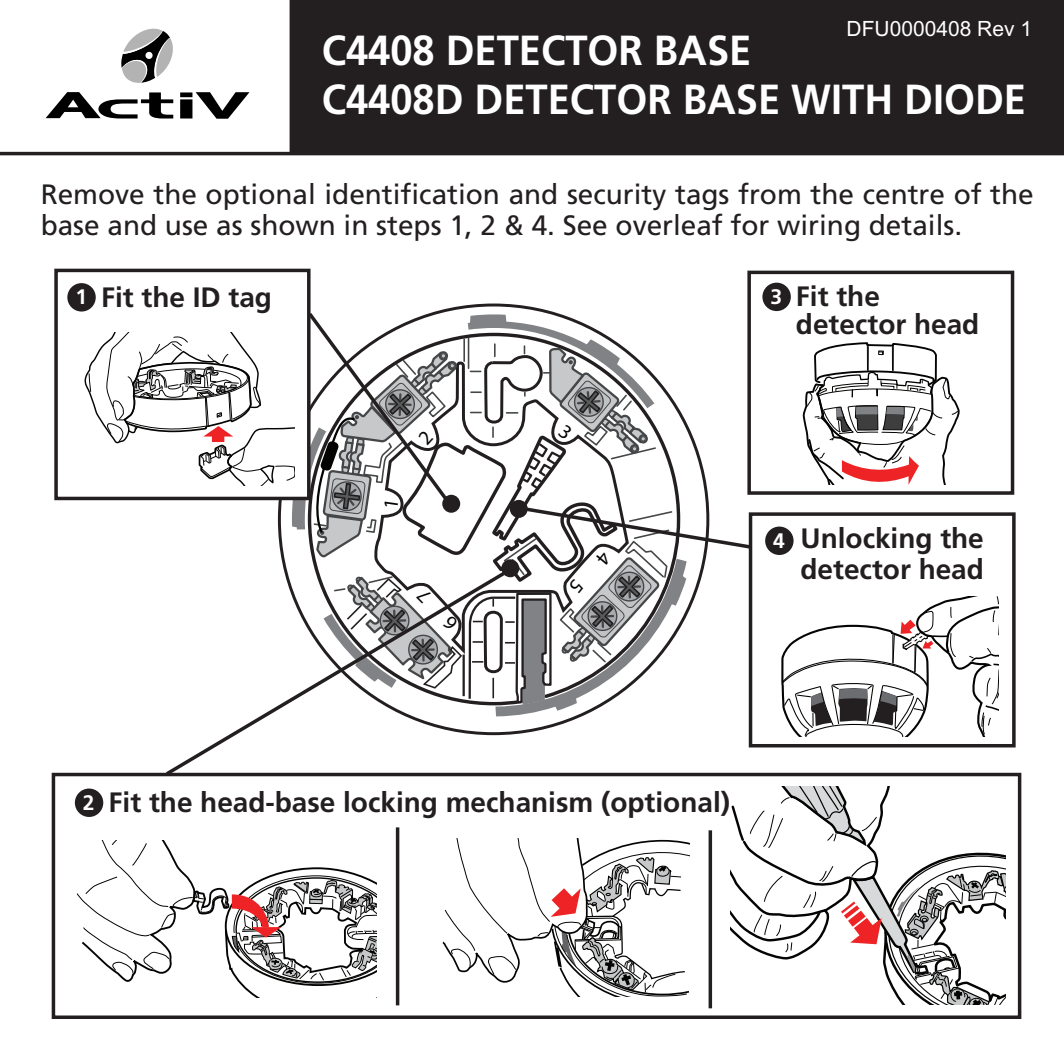
<style>
.page{position:relative;width:1064px;height:1047px;background:#fff}
.page>*{position:absolute;margin:0;border:0;box-sizing:border-box;transform-origin:0 0}
.t1{font:700 42px/49px "Frutiger";color:#fff;scale:.95 1}
.t2{font:28px/31.5px "Frutiger";color:#231f20}
.t3{font:700 28px/28px "Frutiger";color:#231f20}
.t4{font:21px "Arial";color:#fff}
.t5{font:700 21px "Frutiger";color:#fff}
</style>
<div class="page">
<div style="left:747px;top:270px;width:267px;height:224px;border:4px solid #231f20"></div>
<div style="left:292px;top:0;width:772px;height:153px;background:#231f20"></div>
<div style="left:52px;top:772px;width:969px;height:246px;border:4px solid #231f20"></div>
<div style="left:749px;top:512px;width:266px;height:235px;border:4px solid #231f20"></div>
<svg style="left:121px;top:28px;width:52px;height:55px"></svg>
<svg style="left:180px;top:92px;width:69px;height:27px"></svg>
<svg style="left:46px;top:92px;width:127px;height:26px"></svg>
<svg style="left:730px;top:786px;width:276px;height:218px"></svg>
<svg style="left:78px;top:840px;width:298px;height:157px"></svg>
<svg style="left:443px;top:838px;width:246px;height:158px"></svg>
<svg style="left:803px;top:342px;width:156px;height:143px"></svg>
<svg style="left:781px;top:596px;width:218px;height:140px"></svg>
<svg style="left:162px;top:716px;width:354px;height:61px"></svg>
<div style="left:54px;top:268px;width:256px;height:232px;border:4px solid #231f20"></div>
<hr style="left:0;top:152px;width:1064px;height:3px;background:#231f20">
<hr style="left:290px;top:0;width:3px;height:154px;background:#231f20">
<hr style="left:396px;top:827px;width:3px;height:178px;background:#231f20">
<svg style="left:708px;top:830px;width:4px;height:178px"></svg>
<div style="left:67px;top:283px;width:29px;height:28px;background:#231f20;border-radius:50%"></div>
<div style="left:75px;top:788px;width:28px;height:28px;background:#231f20;border-radius:50%"></div>
<div style="left:762px;top:282px;width:29px;height:29px;background:#231f20;border-radius:50%"></div>
<div style="left:765px;top:526px;width:28px;height:29px;background:#231f20;border-radius:50%"></div>
<svg style="left:85px;top:309px;width:670px;height:407px"></svg>
<p class="t4" style="left:846px;top:15px;width:187px">DFU0000408 Rev 1</p>
<h1 class="t1" style="left:322px;top:25px;width:743px">C4408 DETECTOR BASE<br>C4408D DETECTOR BASE WITH DIODE</h1>
<p class="t2" style="left:41px;top:178px;width:994px">Remove the optional identification and security tags from the centre of the base and use as shown in steps 1, 2 &amp; 4. See overleaf for wiring details.</p>
<p class="t5" style="left:75px;top:285px;width:13px">1</p>
<p class="t3" style="left:101px;top:283px;width:172px">Fit the ID tag</p>
<p class="t5" style="left:770px;top:284px;width:13px">3</p>
<p class="t3" style="left:796px;top:282px;width:185px">Fit the detector head</p>
<p class="t5" style="left:773px;top:528px;width:13px">4</p>
<p class="t3" style="left:800px;top:522px;width:185px;line-height:31.5px">Unlocking the detector head</p>
<p class="t5" style="left:83px;top:790px;width:13px">2</p>
<p class="t3" style="left:109px;top:788px;width:623px">Fit the head-base locking mechanism (optional)</p>
</div>
